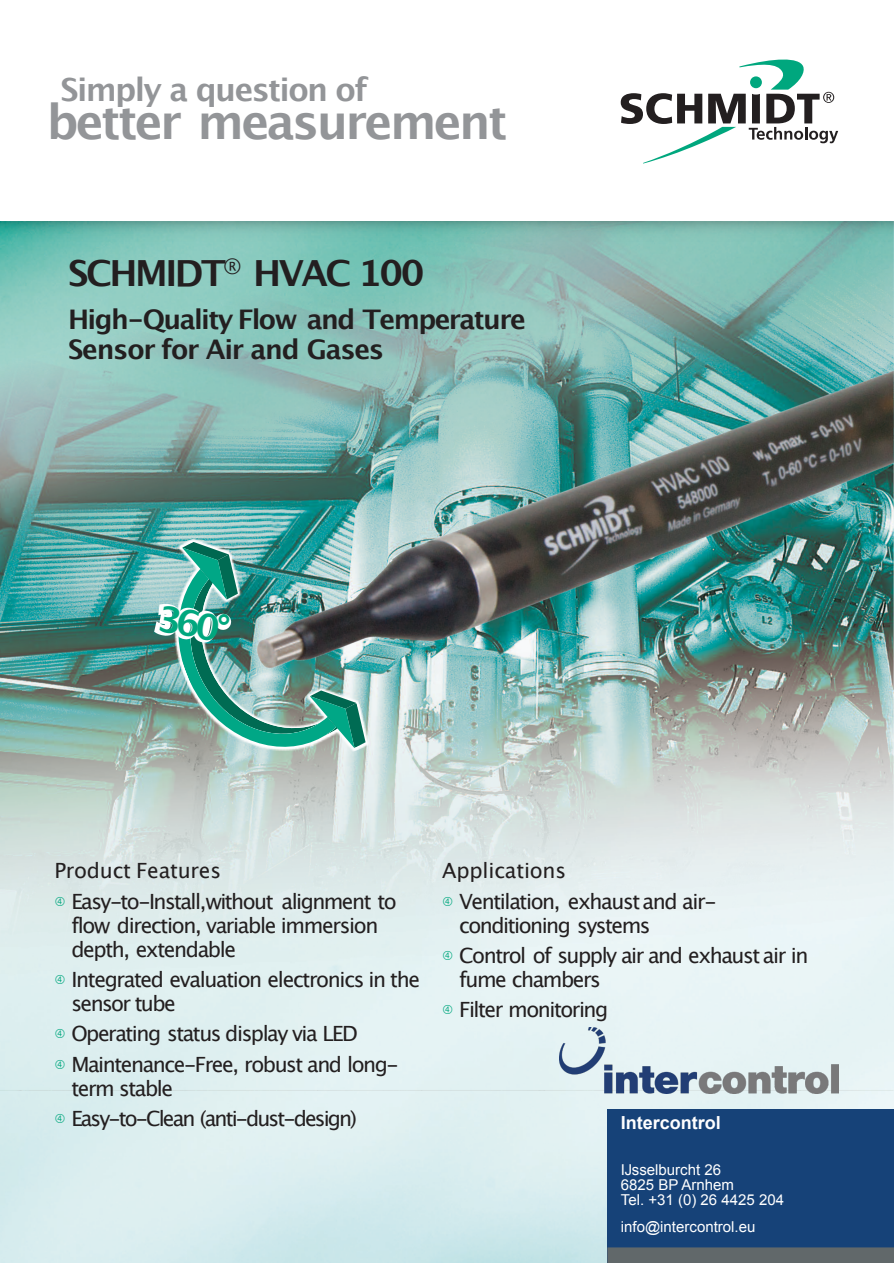
<style>
.page{position:relative;width:894px;height:1263px;background:#fff}
.page>*{position:absolute;margin:0;border:0;box-sizing:border-box;transform-origin:0 0}
.t1{font:700 47.85px "Lucida Grande";letter-spacing:-.055em;color:#939598}
.t2{font:700 36.75px "Lucida Grande";color:#00a77e}
.t3{font:700 36px "Lucida Grande";letter-spacing:-.07em;color:#231f20}
.t4{font:700 31.95px "Lucida Grande";letter-spacing:-.05em;color:#939598}
.t5{font:700 27px/30px "Lucida Grande";letter-spacing:-.06em;color:#231f20}
.t6{font:21px/30.3px "Lucida Grande";letter-spacing:-.07em;color:#231f20}
.t7{font:21px/30.5px "Lucida Grande";letter-spacing:-.09em;color:#231f20}
.t8{font:700 18px "Arial";color:#fff}
.t9{font:15px/15px "Arial";color:#fff}
.s1{color:#00a77e}
</style>
<div class="page">
<img style="left:0;top:242px;width:893px;height:848px">
<img style="left:247px;top:370px;width:646px;height:299px">
<img style="left:140px;top:505px;width:234px;height:293px">
<img style="left:151px;top:542px;width:214px;height:217px">
<img style="left:0;top:221px;width:893px;height:21px">
<svg style="left:620px;top:59px;width:217px;height:105px"></svg>
<div style="left:607px;top:1109px;width:286px;height:154px;background:#164278"></div>
<img style="left:559px;top:1027px;width:279px;height:67px">
<div style="left:607px;top:1247px;width:286px;height:16px;background:#61686a"></div>
<h3 class="t4" style="left:60px;top:76px;width:308px">Simply a question of</h3>
<h1 class="t1" style="left:47px;top:102px;width:462px">better measurement</h1>
<h3 class="t3" style="left:68px;top:258px;width:358px">SCHMIDT<sup>®</sup> HVAC 100</h3>
<p class="t5" style="left:68px;top:306px;width:459px">High-Quality Flow and Temperature<br>Sensor for Air and Gases</p>
<h2 class="t2" style="left:161px;top:603px;width:75px;rotate:10deg">360°</h2>
<p class="t6" style="left:54px;top:857px;width:343px">Product Features<br><span class="s1">④</span> Easy-to-Install,without alignment to</p>
<p class="t6" style="left:71px;top:914px;width:308px;line-height:24px">flow direction, variable immersion depth, extendable</p>
<p class="t6" style="left:71px;top:969px;width:350px;line-height:24px;text-indent:-17px"><span class="s1">④</span> Integrated evaluation electronics in the sensor tube</p>
<p class="t6" style="left:54px;top:1020px;width:345px"><span class="s1">④</span> Operating status display via LED<br><span class="s1">④</span> Maintenance-Free, robust and long-</p>
<p class="t7" style="left:54px;top:1074px;width:304px;text-indent:17px">term stable<br><span class="s1">④</span> Easy-to-Clean (anti-dust-design)</p>
<p class="t6" style="left:442px;top:857px;width:276px">Applications<br><span class="s1">④</span> Ventilation, exhaust and air-</p>
<p class="t6" style="left:442px;top:911px;width:368px;text-indent:17px">conditioning systems<br><span class="s1">④</span> Control of supply air and exhaust air in</p>
<p class="t6" style="left:442px;top:966px;width:168px;text-align:center">fume chambers<br><span class="s1">④</span> Filter monitoring</p>
<p class="t8" style="left:620px;top:1116px;width:102px">Intercontrol</p>
<p class="t9" style="left:620px;top:1163px;width:165px">Ĳsselburcht 26<br>6825 BP Arnhem<br>Tel. +31 (0) 26 4425 204</p>
<p class="t9" style="left:620px;top:1220px;width:136px">info@intercontrol.eu</p>
</div>
